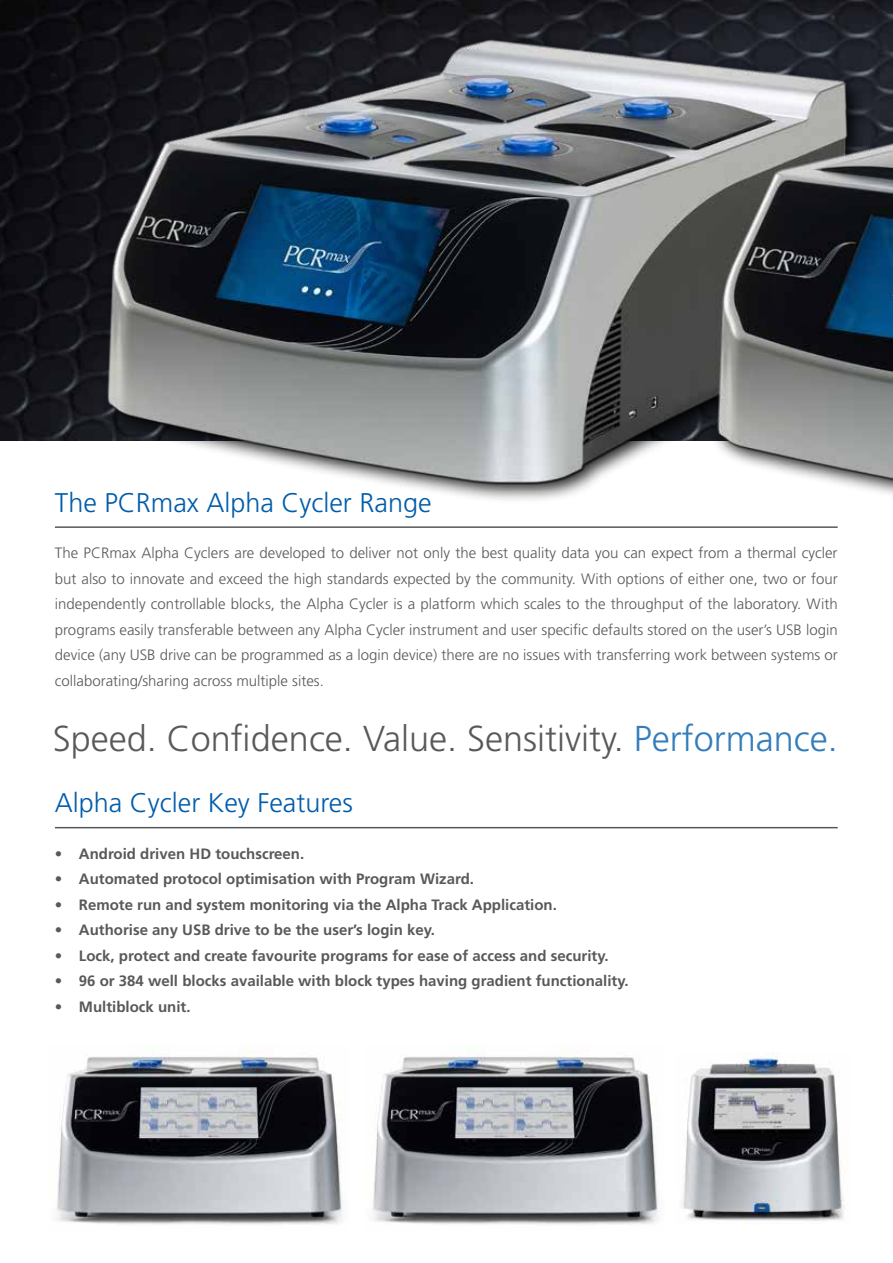
<style>
.page{position:relative;width:893px;height:1263px;background:#fff}
.page>*{position:absolute;margin:0;border:0;box-sizing:border-box;transform-origin:0 0}
.t1{font:300 36px "Frutiger";color:#58595b}
.t2{font:300 27px "Frutiger";color:#005cab}
.t3{font:300 15px/25.5px "Frutiger";color:#58595b;text-align:justify}
.t4{font:700 15px "Frutiger";color:#58595b}
.s1{color:#337dbc}
</style>
<div class="page">
<img style="left:16px;top:0;width:877px;height:528px">
<hr style="left:55px;top:526px;width:783px;height:2px;background:#58595b">
<hr style="left:55px;top:827px;width:783px;height:1px;background:#58595b">
<img style="left:682px;top:1053px;width:162px;height:171px">
<img style="left:372px;top:1046px;width:287px;height:179px">
<img style="left:56px;top:1046px;width:287px;height:179px">
<h2 class="t2" style="left:55px;top:487px;width:378px">The PCRmax Alpha Cycler Range</h2>
<p class="t3" style="left:55px;top:540px;width:784px">The PCRmax Alpha Cyclers are developed to deliver not only the best quality data you can expect from a thermal cycler but also to innovate and exceed the high standards expected by the community. With options of either one, two or four independently controllable blocks, the Alpha Cycler is a platform which scales to the throughput of the laboratory. With programs easily transferable between any Alpha Cycler instrument and user specific defaults stored on the user’s USB login device (any USB drive can be programmed as a login device) there are no issues with transferring work between systems or collaborating/sharing across multiple sites.</p>
<h1 class="t1" style="left:53px;top:718px;width:786px">Speed. Confidence. Value. Sensitivity. <span class="s1">Performance.</span></h1>
<h2 class="t2" style="left:55px;top:787px;width:299px">Alpha Cycler Key Features</h2>
<p class="t4" style="left:55px;top:845px;width:251px">• Android driven HD touchscreen.</p>
<p class="t4" style="left:55px;top:870px;width:421px">• Automated protocol optimisation with Program Wizard.</p>
<p class="t4" style="left:55px;top:896px;width:503px">• Remote run and system monitoring via the Alpha Track Application.</p>
<p class="t4" style="left:55px;top:921px;width:381px">• Authorise any USB drive to be the user’s login key.</p>
<p class="t4" style="left:55px;top:947px;width:555px">• Lock, protect and create favourite programs for ease of access and security.</p>
<p class="t4" style="left:55px;top:972px;width:575px">• 96 or 384 well blocks available with block types having gradient functionality.</p>
<p class="t4" style="left:55px;top:998px;width:137px">• Multiblock unit.</p>
</div>
